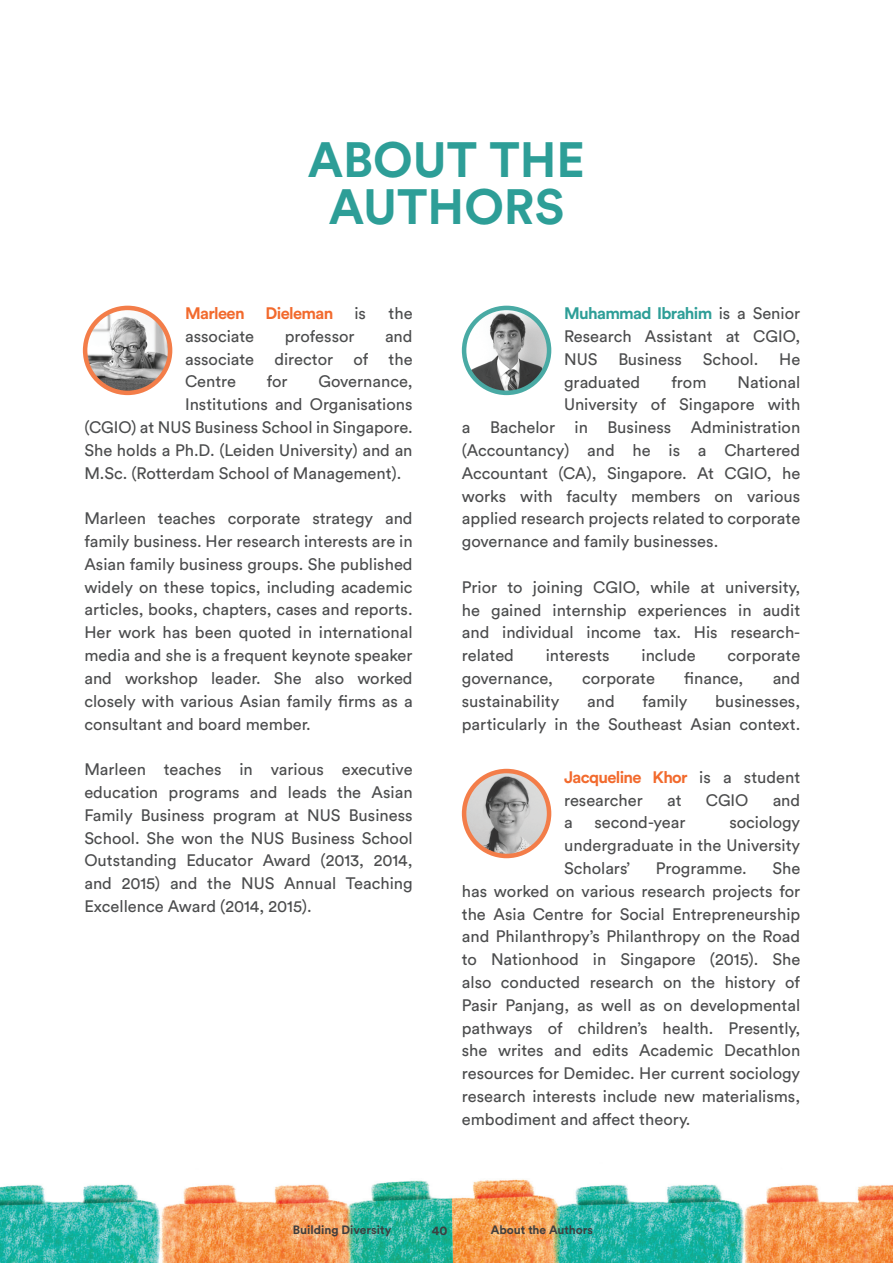
<style>
.page{position:relative;width:893px;height:1263px;background:#fff}
.page>*{position:absolute;margin:0;border:0;box-sizing:border-box;transform-origin:0 0}
.t1{font:700 49.05px/46.8px "Circular Pro";color:#2d9e97;text-align:center}
.t2{font:16.5px/22.8px "Circular Pro";color:#4b4c4d;text-align:justify}
.t3{font:700 16.5px "Circular Pro";letter-spacing:-.04em;color:#f26a2d}
.t4{font:700 12.75px "Circular Pro";color:#3e3e3f}
.t5{font:700 12px "Circular Pro";color:#3e3e3f}
.s1{font-weight:700;color:#2d9e97}
.s2{font-weight:700;color:#f26a2d}
</style>
<div class="page">
<img style="left:85px;top:308px;width:85px;height:85px;border-radius:42px">
<div style="left:83px;top:306px;width:89px;height:89px;border:4px solid #f26a2d;border-radius:50%"></div>
<img style="left:465px;top:310px;width:84px;height:83px">
<div style="left:462px;top:306px;width:89px;height:89px;border:4px solid #2d9e97;border-radius:50%"></div>
<img style="left:464px;top:771px;width:85px;height:85px;border-radius:42px">
<div style="left:462px;top:769px;width:89px;height:89px;border:4px solid #f26a2d;border-radius:50%"></div>
<img style="left:0;top:1179px;width:893px;height:84px">
<h1 class="t1" style="left:308px;top:134px;width:279px">ABOUT THE<br>AUTHORS</h1>
<p class="t3" style="left:185px;top:302px;width:61px">Marleen</p>
<p class="t3" style="left:266px;top:302px;width:69px">Dieleman</p>
<p class="t2" style="left:354px;top:301px;width:13px">is</p>
<p class="t2" style="left:389px;top:301px;width:26px">the</p>
<p class="t2" style="left:185px;top:324px;width:71px">associate</p>
<p class="t2" style="left:285px;top:324px;width:71px">professor</p>
<p class="t2" style="left:185px;top:324px;width:229px;text-indent:200px">and associate director of the Centre</p>
<p class="t2" style="left:267px;top:369px;width:22px">for</p>
<p class="t2" style="left:318px;top:369px;width:96px">Governance,</p>
<p class="t2" style="left:185px;top:392px;width:229px">Institutions and Organisations</p>
<p class="t2" style="left:84px;top:415px;width:330px">(CGIO) at NUS Business School in Singapore.</p>
<p class="t2" style="left:84px;top:438px;width:330px">She holds a Ph.D. (Leiden University) and an</p>
<p class="t2" style="left:84px;top:461px;width:319px">M.Sc. (Rotterdam School of Management).</p>
<p class="t2" style="left:84px;top:506px;width:330px">Marleen teaches corporate strategy and family business. Her research interests are in Asian family business groups. She published widely on these topics, including academic articles, books, chapters, cases and reports.<br>Her work has been quoted in international media and she is a frequent keynote speaker and workshop leader. She also worked closely with various Asian family firms as a consultant and board member.</p>
<p class="t2" style="left:84px;top:757px;width:330px">Marleen teaches in various executive education programs and leads the Asian Family Business program at NUS Business School. She won the NUS Business School Outstanding Educator Award (2013, 2014, and 2015) and the NUS Annual Teaching Excellence Award (2014, 2015).</p>
<p class="t2" style="left:564px;top:301px;width:238px"><span class="s1">Muhammad Ibrahim</span> is a Senior Research Assistant at CGIO, NUS</p>
<p class="t2" style="left:618px;top:347px;width:65px">Business</p>
<p class="t2" style="left:703px;top:347px;width:57px">School.</p>
<p class="t2" style="left:779px;top:347px;width:23px">He</p>
<p class="t2" style="left:564px;top:370px;width:78px">graduated</p>
<p class="t2" style="left:671px;top:370px;width:37px">from</p>
<p class="t2" style="left:738px;top:370px;width:64px">National</p>
<p class="t2" style="left:564px;top:392px;width:238px">University of Singapore with</p>
<p class="t2" style="left:462px;top:415px;width:340px">a Bachelor in Business Administration</p>
<p class="t2" style="left:462px;top:438px;width:340px">(Accountancy) and he is a Chartered</p>
<p class="t2" style="left:462px;top:461px;width:340px">Accountant (CA), Singapore. At CGIO, he</p>
<p class="t2" style="left:462px;top:484px;width:340px">works with faculty members on various</p>
<p class="t2" style="left:462px;top:506px;width:340px">applied research projects related to corporate</p>
<p class="t2" style="left:462px;top:529px;width:258px">governance and family businesses.</p>
<p class="t2" style="left:462px;top:575px;width:340px">Prior to joining CGIO, while at university, he gained internship experiences in audit and individual income tax. His research&shy;related</p>
<p class="t2" style="left:546px;top:643px;width:65px">interests</p>
<p class="t2" style="left:641px;top:643px;width:56px">include</p>
<p class="t2" style="left:727px;top:643px;width:74px">corporate</p>
<p class="t2" style="left:462px;top:666px;width:93px">governance,</p>
<p class="t2" style="left:582px;top:666px;width:74px">corporate</p>
<p class="t2" style="left:684px;top:666px;width:61px">finance,</p>
<p class="t2" style="left:773px;top:666px;width:29px">and</p>
<p class="t2" style="left:462px;top:689px;width:99px">sustainability</p>
<p class="t2" style="left:587px;top:689px;width:29px">and</p>
<p class="t2" style="left:642px;top:689px;width:47px">family</p>
<p class="t2" style="left:462px;top:689px;width:340px;text-align:right">businesses,<br>particularly in the Southeast Asian context.</p>
<p class="t2" style="left:564px;top:765px;width:238px"><span class="s2">Jacqueline Khor</span> is a student researcher</p>
<p class="t2" style="left:667px;top:788px;width:16px">at</p>
<p class="t2" style="left:706px;top:788px;width:44px">CGIO</p>
<p class="t2" style="left:773px;top:788px;width:29px">and</p>
<p class="t2" style="left:564px;top:810px;width:238px;text-indent:165px">sociology undergraduate in the University Scholars’</p>
<p class="t2" style="left:564px;top:810px;width:10px">a</p>
<p class="t2" style="left:595px;top:810px;width:92px">second-year</p>
<p class="t2" style="left:462px;top:856px;width:340px;text-indent:310px">She has worked on various research projects for the Asia Centre for Social Entrepreneurship and Philanthropy’s Philanthropy on the Road to Nationhood in Singapore (2015). She also conducted research on the history of Pasir Panjang, as well as on developmental pathways of children’s health. Presently, she writes and edits Academic Decathlon resources for Demidec. Her current sociology research interests include new materialisms, embodiment and affect theory.</p>
<p class="t2" style="left:656px;top:856px;width:92px">Programme.</p>
<p class="t5" style="left:293px;top:1222px;width:100px">Building Diversity</p>
<p class="t4" style="left:432px;top:1222px;width:17px">40</p>
<p class="t5" style="left:491px;top:1222px;width:104px">About the Authors</p>
</div>
